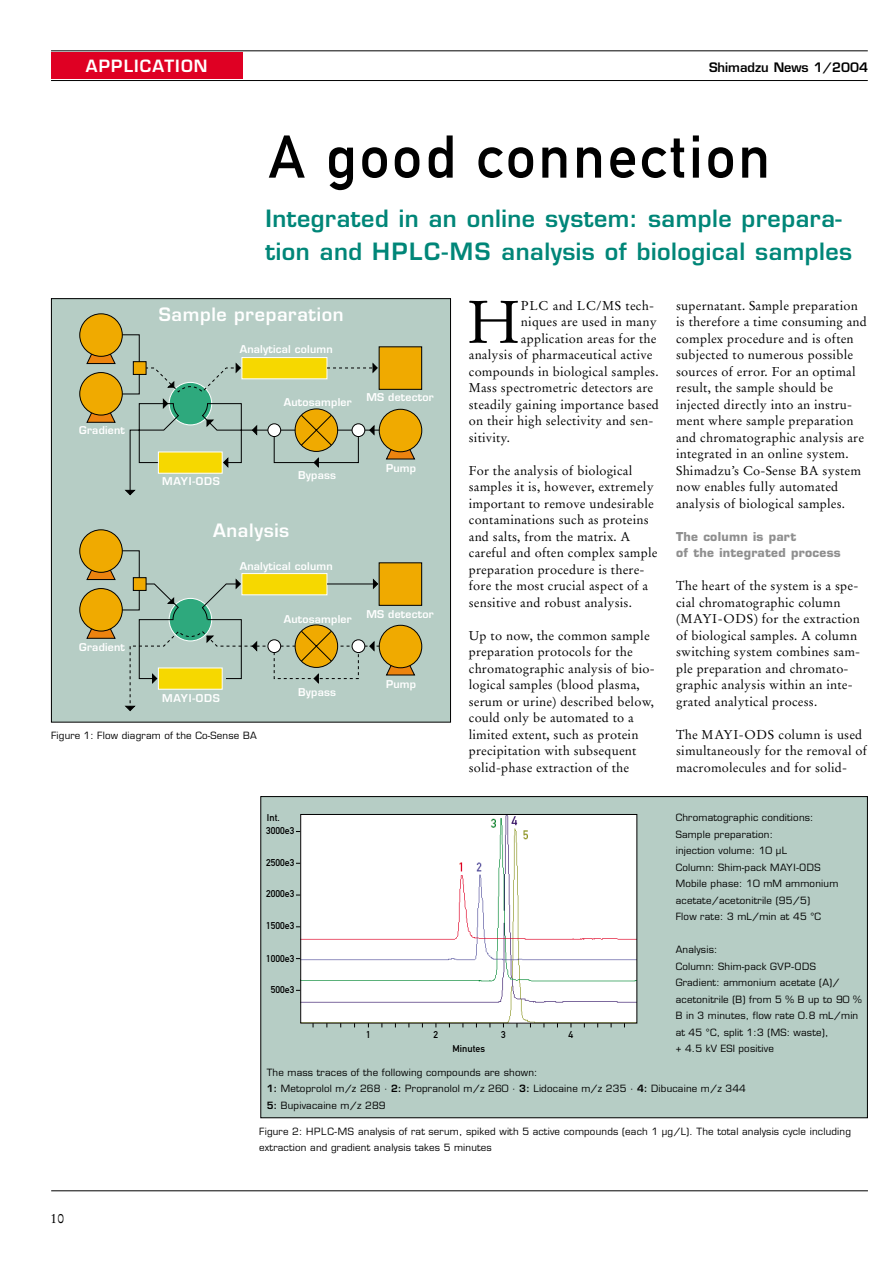
<style>
.page{position:relative;width:894px;height:1263px;background:#fff}
.page>*{position:absolute;margin:0;border:0;box-sizing:border-box;transform-origin:0 0}
.t1{font:59.7px "Stempel Garamond";color:#000}
.t2{font:59.25px "DIN Mittelschrift";letter-spacing:.05em;color:#000}
.t3{font:600 23.25px/33px "Eurostile";letter-spacing:.02em;color:#008678}
.t4{font:600 18px "Eurostile";letter-spacing:.035em;color:#fff}
.t5{font:600 16.5px "Eurostile";letter-spacing:.07em;color:#fff}
.t6{font:13.5px "Stempel Garamond";color:#000}
.t7{font:12.75px/16.5px "Stempel Garamond";letter-spacing:.015em;color:#000}
.t8{font:600 12.75px "Eurostile";color:#000}
.t9{font:700 12px/16.5px "Eurostile";letter-spacing:.02em;color:#8f8f8f}
.t10{font:600 10.5px "Eurostile";letter-spacing:.02em;color:#fff}
.t11{font:9.75px/16.5px "Eurostile";letter-spacing:.02em;color:#000}
.t12{font:9.75px "DIN Mittelschrift Alternate";color:#000}
.s1{font-weight:600}
</style>
<div class="page">
<svg style="left:260px;top:796px;width:608px;height:396px"></svg>
<div style="left:51px;top:53px;width:191px;height:26px;background:#df0023"></div>
<hr style="left:51px;top:80px;width:816px;height:1px;background:#000">
<hr style="left:51px;top:50px;width:816px;height:1px;background:#000">
<hr style="left:51px;top:1190px;width:817px;height:1px;background:#000">
<div style="left:51px;top:299px;width:399px;height:423px;background:#b6cdc5"></div>
<div style="left:379px;top:346px;width:43px;height:44px;background:#f0aa00;border:1px solid #000"></div>
<svg style="left:379px;top:409px;width:43px;height:43px"></svg>
<div style="left:79px;top:313px;width:44px;height:44px;background:#f0aa00;border:1px solid #000;border-radius:50%"></div>
<svg style="left:79px;top:372px;width:44px;height:43px"></svg>
<svg style="left:86px;top:334px;width:329px;height:161px"></svg>
<div style="left:379px;top:562px;width:43px;height:44px;background:#f0aa00;border:1px solid #000"></div>
<svg style="left:379px;top:625px;width:43px;height:43px"></svg>
<div style="left:79px;top:529px;width:44px;height:44px;background:#f0aa00;border:1px solid #000;border-radius:50%"></div>
<svg style="left:79px;top:588px;width:44px;height:43px"></svg>
<svg style="left:86px;top:550px;width:329px;height:161px"></svg>
<img style="left:302px;top:816px;width:333px;height:206px">
<div style="left:300px;top:814px;width:337px;height:210px;border:1px solid #000"></div>
<p class="t5" style="left:86px;top:59px;width:123px">APPLICATION</p>
<p class="t8" style="left:709px;top:62px;width:161px">Shimadzu News 1/2004</p>
<h2 class="t2" style="left:269px;top:135px;width:503px">A good connection</h2>
<h3 class="t3" style="left:265px;top:205px;width:588px">Integrated in an online system: sample prepara&shy;tion and HPLC-MS analysis of biological samples</h3>
<h3 class="t4" style="left:159px;top:307px;width:186px">Sample preparation</h3>
<p class="t10" style="left:240px;top:345px;width:94px">Analytical column</p>
<p class="t10" style="left:79px;top:426px;width:47px">Gradient</p>
<p class="t10" style="left:79px;top:643px;width:47px">Gradient</p>
<p class="t10" style="left:284px;top:398px;width:70px">Autosampler</p>
<p class="t10" style="left:162px;top:477px;width:59px">MAYI-ODS</p>
<p class="t10" style="left:298px;top:471px;width:39px">Bypass</p>
<h3 class="t4" style="left:213px;top:524px;width:78px">Analysis</h3>
<p class="t10" style="left:240px;top:562px;width:94px">Analytical column</p>
<p class="t10" style="left:284px;top:615px;width:70px">Autosampler</p>
<p class="t10" style="left:162px;top:694px;width:59px">MAYI-ODS</p>
<p class="t10" style="left:298px;top:688px;width:39px">Bypass</p>
<p class="t11" style="left:51px;top:728px;width:207px">Figure 1: Flow diagram of the Co-Sense BA</p>
<p class="t10" style="left:366px;top:393px;width:69px">MS detector</p>
<p class="t10" style="left:386px;top:464px;width:32px">Pump</p>
<p class="t10" style="left:366px;top:610px;width:69px">MS detector</p>
<p class="t10" style="left:386px;top:681px;width:32px">Pump</p>
<h1 class="t1" style="left:467px;top:296px;width:55px">H</h1>
<p class="t7" style="left:521px;top:298px;width:134px">PLC and LC/MS tech-</p>
<p class="t7" style="left:521px;top:315px;width:137px">niques are used in many</p>
<p class="t7" style="left:521px;top:331px;width:137px">application areas for the</p>
<p class="t7" style="left:469px;top:348px;width:185px">analysis of pharmaceutical active</p>
<p class="t7" style="left:469px;top:364px;width:191px">compounds in biological samples.</p>
<p class="t7" style="left:469px;top:381px;width:186px">Mass spectrometric detectors are</p>
<p class="t7" style="left:469px;top:397px;width:192px">steadily gaining importance based</p>
<p class="t7" style="left:469px;top:414px;width:186px">on their high selectivity and sen-</p>
<p class="t7" style="left:469px;top:430px;width:43px">sitivity.</p>
<p class="t7" style="left:469px;top:463px;width:190px">For the analysis of biological samples it is, however, extremely important to remove undesirable contaminations such as proteins and salts, from the matrix. A careful and often complex sample preparation procedure is there&shy;fore the most crucial aspect of a sensitive and robust analysis.</p>
<p class="t7" style="left:469px;top:628px;width:187px">Up to now, the common sample preparation protocols for the chromatographic analysis of bio&shy;logical samples (blood plasma, serum or urine) described below, could only be automated to a limited extent, such as protein precipitation with subsequent solid-phase extraction of the</p>
<p class="t12" style="left:267px;top:814px;width:14px">Int.</p>
<p class="t12" style="left:266px;top:827px;width:30px">3000e3</p>
<p class="t12" style="left:266px;top:859px;width:30px">2500e3</p>
<p class="t12" style="left:266px;top:890px;width:30px">2000e3</p>
<p class="t12" style="left:266px;top:923px;width:30px">1500e3</p>
<p class="t12" style="left:266px;top:955px;width:30px">1000e3</p>
<p class="t12" style="left:271px;top:986px;width:25px">500e3</p>
<p class="t12" style="left:366px;top:1031px;width:6px">1</p>
<p class="t12" style="left:433px;top:1031px;width:6px">2</p>
<p class="t12" style="left:501px;top:1031px;width:6px">3</p>
<p class="t12" style="left:568px;top:1031px;width:6px">4</p>
<p class="t12" style="left:452px;top:1045px;width:34px">Minutes</p>
<p class="t7" style="left:676px;top:298px;width:192px">supernatant. Sample preparation is therefore a time consuming and complex procedure and is often subjected to numerous possible sources of error. For an optimal result, the sample should be injected directly into an instru&shy;ment where sample preparation and chromatographic analysis are integrated in an online system.<br>Shimadzu’s Co-Sense BA system now enables fully automated analysis of biological samples.</p>
<p class="t9" style="left:676px;top:529px;width:166px">The column is part<br>of the integrated process</p>
<p class="t7" style="left:676px;top:579px;width:185px">The heart of the system is a spe&shy;cial chromatographic column (MAYI-ODS) for the extraction of biological samples. A column switching system combines sam&shy;ple preparation and chromato&shy;graphic analysis within an inte&shy;grated analytical process.</p>
<p class="t7" style="left:676px;top:727px;width:192px">The MAYI-ODS column is used simultaneously for the removal of macromolecules and for solid-</p>
<p class="t11" style="left:675px;top:810px;width:164px">Chromatographic conditions:<br>Sample preparation:<br>injection volume: 10 µL<br>Column: Shim-pack MAYI-ODS<br>Mobile phase: 10 mM ammonium acetate/acetonitrile (95/5)<br>Flow rate: 3 mL/min at 45 °C</p>
<p class="t11" style="left:675px;top:942px;width:188px">Analysis:<br>Column: Shim-pack GVP-ODS<br>Gradient: ammonium acetate (A)/ acetonitrile (B) from 5 % B up to 90 %<br>B in 3 minutes, flow rate 0.8 mL/min at 45 °C, split 1:3 (MS: waste),<br>+ 4.5 kV ESI positive</p>
<p class="t11" style="left:267px;top:1065px;width:481px">The mass traces of the following compounds are shown:<br><span class="s1">1:</span> Metoprolol m/z 268 · <span class="s1">2:</span> Propranolol m/z 260 · <span class="s1">3:</span> Lidocaine m/z 235 · <span class="s1">4:</span> Dibucaine m/z 344<br><span class="s1">5:</span> Bupivacaine m/z 289</p>
<p class="t6" style="left:51px;top:1212px;width:15px">10</p>
<p class="t11" style="left:259px;top:1124px;width:593px">Figure 2: HPLC-MS analysis of rat serum, spiked with 5 active compounds (each 1 µg/L). The total analysis cycle including extraction and gradient analysis takes 5 minutes</p>
</div>
